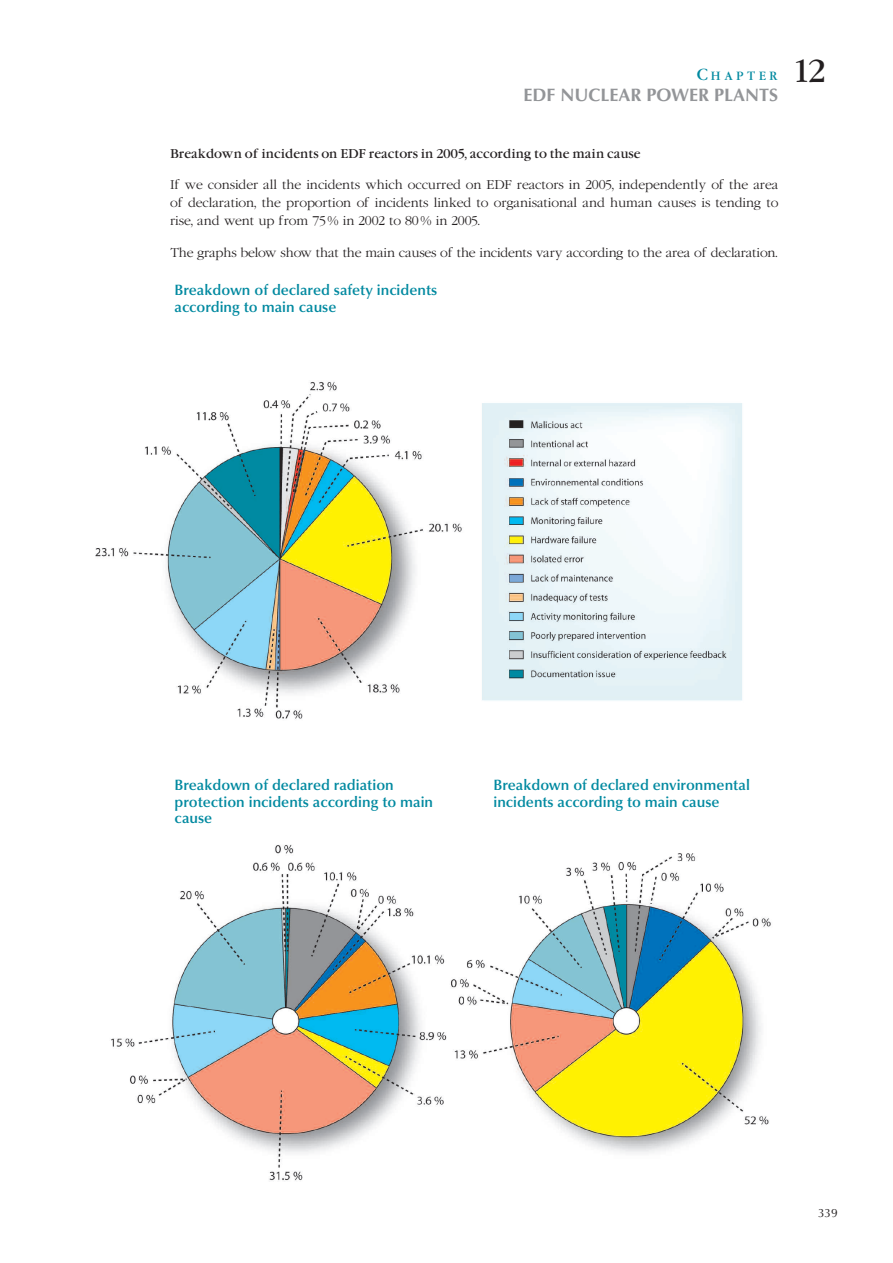
<style>
.page{position:relative;width:893px;height:1263px;background:#fff}
.page>*{position:absolute;margin:0;border:0;box-sizing:border-box;transform-origin:0 0}
.t1{font:30px "Garamond";color:#231f20}
.t2{font:700 18px "Optima";color:#939598}
.t3{font:600 15px/16.5px "Optima";color:#0089a0}
.t4{font:300 12px/18px "Garamond";letter-spacing:-.01em;color:#231f20;text-align:justify}
.t5{font:12px "Garamond";color:#231f20}
.t6{font:12px "Optima";color:#231f20}
.t7{font:11.25px "Garamond";letter-spacing:.29em;color:#0089a0}
.s1{font-size:15px}
</style>
<div class="page">
<img style="left:96px;top:381px;width:675px;height:800px">
<p class="t7" style="left:697px;top:69px;width:83px"><span class="s1">C</span>HAPTER</p>
<h2 class="t2" style="left:523px;top:88px;width:256px">EDF NUCLEAR POWER PLANTS</h2>
<h1 class="t1" style="left:795px;top:51px;width:31px">12</h1>
<p class="t5" style="left:170px;top:145px;width:472px">Breakdown of incidents on EDF reactors in 2005, according to the main cause</p>
<p class="t4" style="left:170px;top:176px;width:610px">If we consider all the incidents which occurred on EDF reactors in 2005, independently of the area of declaration, the proportion of incidents linked to organisational and human causes is tending to rise, and went up from 75 % in 2002 to 80 % in 2005.</p>
<p class="t4" style="left:170px;top:244px;width:609px">The graphs below show that the main causes of the incidents vary according to the area of declaration.</p>
<p class="t3" style="left:175px;top:284px;width:264px">Breakdown of declared safety incidents according to main cause</p>
<p class="t3" style="left:175px;top:778px;width:260px">Breakdown of declared radiation protection incidents according to main cause</p>
<p class="t3" style="left:493px;top:778px;width:258px">Breakdown of declared environmental incidents according to main cause</p>
<p class="t6" style="left:818px;top:1208px;width:21px">339</p>
</div>
